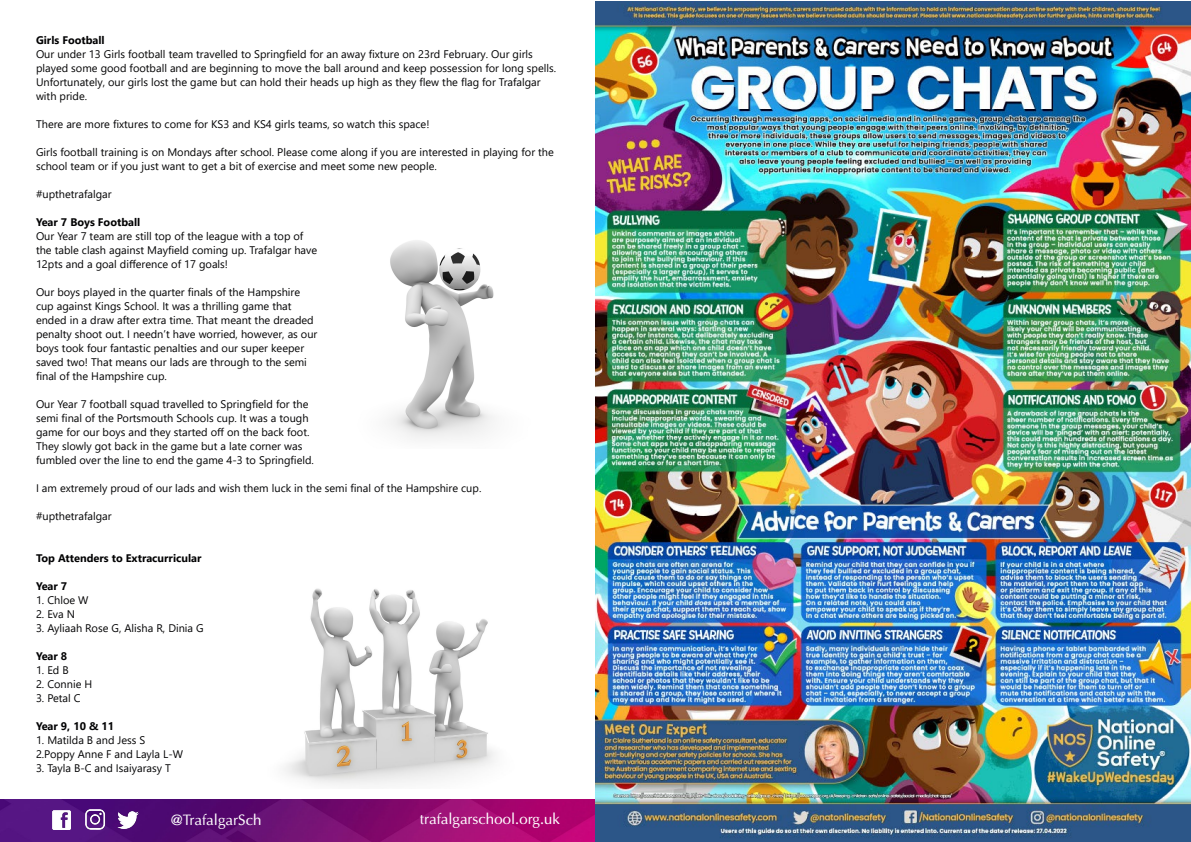
<style>
.page{position:relative;width:1191px;height:842px;background:#fff}
.page>*{position:absolute;margin:0;border:0;box-sizing:border-box;transform-origin:0 0}
.t1{font:15px "Optima";color:#fff}
.t2{font:11px/14px "Segoe UI";color:#020203}
.t3{font:700 11px "Segoe UI";color:#020203}
</style>
<div class="page">
<img style="left:0;top:799px;width:595px;height:43px">
<img style="left:118px;top:811px;width:20px;height:17px">
<img style="left:82px;top:810px;width:26px;height:20px">
<img style="left:52px;top:811px;width:22px;height:18px">
<img style="left:389px;top:240px;width:105px;height:200px">
<img style="left:284px;top:588px;width:211px;height:197px">
<img style="left:595px;top:1px;width:596px;height:841px">
<p class="t3" style="left:36px;top:30px;width:70px">Girls Football</p>
<p class="t2" style="left:36px;top:46px;width:522px">Our under 13 Girls football team travelled to Springfield for an away fixture on 23rd February. Our girls played some good football and are beginning to move the ball around and keep possession for long spells.<br>Unfortunately, our girls lost the game but can hold their heads up high as they flew the flag for Trafalgar with pride.</p>
<p class="t2" style="left:36px;top:116px;width:395px">There are more fixtures to come for KS3 and KS4 girls teams, so watch this space!</p>
<p class="t2" style="left:36px;top:144px;width:519px">Girls football training is on Mondays after school. Please come along if you are interested in playing for the school team or if you just want to get a bit of exercise and meet some new people.</p>
<p class="t2" style="left:36px;top:186px;width:77px">#upthetrafalgar</p>
<p class="t3" style="left:36px;top:212px;width:106px">Year 7 Boys Football</p>
<p class="t2" style="left:36px;top:228px;width:283px">Our Year 7 team are still top of the league with a top of the table clash against Mayfield coming up. Trafalgar have<br>12pts and a goal difference of 17 goals!</p>
<p class="t2" style="left:36px;top:284px;width:283px">Our boys played in the quarter finals of the Hampshire cup against Kings School. It was a thrilling game that ended in a draw after extra time. That meant the dreaded penalty shoot out. I needn’t have worried, however, as our boys took four fantastic penalties and our super keeper saved two! That means our lads are through to the semi final of the Hampshire cup.</p>
<p class="t2" style="left:36px;top:396px;width:279px">Our Year 7 football squad travelled to Springfield for the semi final of the Portsmouth Schools cup. It was a tough game for our boys and they started off on the back foot.<br>They slowly got back in the game but a late corner was fumbled over the line to end the game 4-3 to Springfield.</p>
<p class="t2" style="left:36px;top:480px;width:447px">I am extremely proud of our lads and wish them luck in the semi final of the Hampshire cup.</p>
<p class="t2" style="left:36px;top:508px;width:77px">#upthetrafalgar</p>
<p class="t3" style="left:36px;top:548px;width:167px">Top Attenders to Extracurricular</p>
<p class="t3" style="left:36px;top:576px;width:33px">Year 7</p>
<p class="t2" style="left:36px;top:592px;width:54px">1. Chloe W</p>
<p class="t2" style="left:36px;top:606px;width:41px">2. Eva N</p>
<p class="t2" style="left:36px;top:620px;width:169px">3. Ayliaah Rose G, Alisha R, Dinia G</p>
<p class="t3" style="left:36px;top:646px;width:33px">Year 8</p>
<p class="t2" style="left:36px;top:662px;width:34px">1. Ed B</p>
<p class="t2" style="left:36px;top:676px;width:58px">2. Connie H</p>
<p class="t2" style="left:36px;top:690px;width:46px">3. Petal C</p>
<p class="t3" style="left:36px;top:716px;width:80px">Year 9, 10 &amp; 11</p>
<p class="t2" style="left:36px;top:732px;width:149px">1. Matilda B and Jess S<br>2.Poppy Anne F and Layla L-W</p>
<p class="t2" style="left:36px;top:760px;width:136px">3. Tayla B-C and Isaiyarasy T</p>
<h1 class="t1" style="left:171px;top:811px;width:92px">@TrafalgarSch</h1>
<h1 class="t1" style="left:420px;top:810px;width:142px">trafalgarschool.org.uk</h1>
</div>
